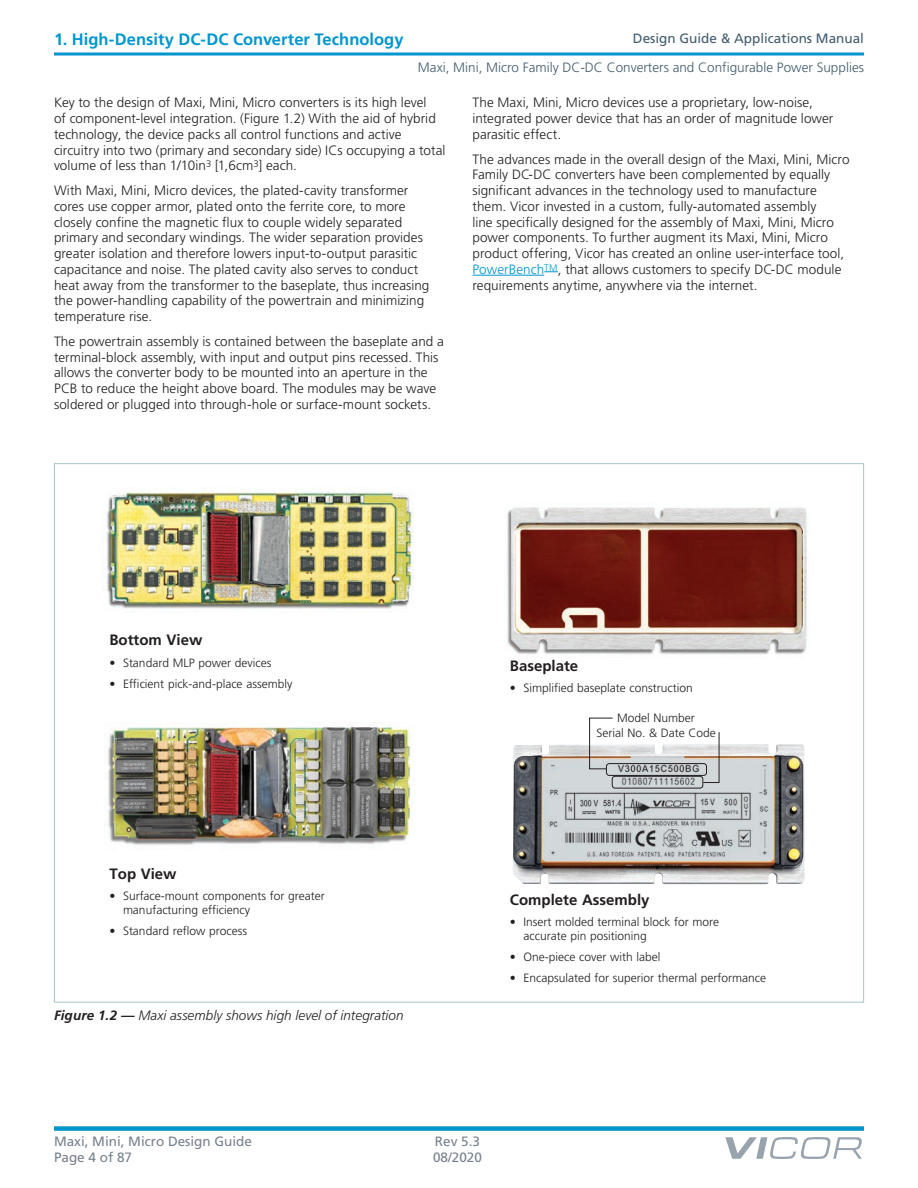
<style>
.page{position:relative;width:918px;height:1188px;background:#fff}
.page>*{position:absolute;margin:0;border:0;box-sizing:border-box;transform-origin:0 0}
.t1{font:700 16.5px "Frutiger LT Pro";color:#0095ce}
.t2{font:700 15px "Frutiger LT Pro";color:#231f20}
.t3{font:300 13.5px/15.8px "Frutiger LT Pro";letter-spacing:.005em;color:#231f20}
.t4{font:300 13.5px "Frutiger LT Pro";color:#435b6d}
.t5{font:italic 300 13.5px "Frutiger LT Pro";letter-spacing:.005em;color:#231f20}
.t6{font:13.5px "Frutiger LT Pro";color:#78828d}
.t7{font:13.5px "Frutiger LT Pro";color:#435b6d}
.t8{font:300 12px/14.1px "Frutiger LT Pro";color:#231f20}
.s1{color:#0095ce}
.s2{font-weight:700}
</style>
<div class="page">
<div style="left:54px;top:1126px;width:810px;height:5px;background:#0095ce"></div>
<svg style="left:725px;top:1137px;width:137px;height:22px"></svg>
<svg style="left:54px;top:52px;width:810px;height:4px;background:#3fafda"></svg>
<hr style="left:472px;top:275px;width:72px;height:1px;background:#0095ce">
<svg style="left:544px;top:272px;width:14px;height:1px"></svg>
<img style="left:103px;top:492px;width:311px;height:121px">
<img style="left:108px;top:722px;width:307px;height:123px">
<img style="left:507px;top:507px;width:300px;height:148px">
<img style="left:513px;top:745px;width:284px;height:139px">
<div style="left:606px;top:763px;width:101px;height:13px;border:1px solid #231f20;border-radius:3px"></div>
<div style="left:612px;top:776px;width:91px;height:12px;border:1px solid #231f20;border-radius:3px"></div>
<svg style="left:589px;top:717px;width:24px;height:53px"></svg>
<svg style="left:703px;top:732px;width:17px;height:51px"></svg>
<p class="t1" style="left:54px;top:30px;width:351px">1. High-Density DC-DC Converter Technology</p>
<p class="t7" style="left:633px;top:30px;width:233px">Design Guide &amp; Applications Manual</p>
<p class="t4" style="left:418px;top:59px;width:448px">Maxi, Mini, Micro Family DC-DC Converters and Configurable Power Supplies</p>
<p class="t3" style="left:54px;top:95px;width:393px">Key to the design of Maxi, Mini, Micro converters is its high level<br>of component-level integration. (Figure 1.2) With the aid of hybrid technology, the device packs all control functions and active circuitry into two (primary and secondary side) ICs occupying a total volume of less than 1/10in<sup>3</sup> [1,6cm<sup>3</sup>] each.</p>
<p class="t3" style="left:54px;top:183px;width:377px">With Maxi, Mini, Micro devices, the plated-cavity transformer cores use copper armor, plated onto the ferrite core, to more closely confine the magnetic flux to couple widely separated primary and secondary windings. The wider separation provides greater isolation and therefore lowers input-to-output parasitic capacitance and noise. The plated cavity also serves to conduct heat away from the transformer to the baseplate, thus increasing the power-handling capability of the powertrain and minimizing temperature rise.</p>
<p class="t3" style="left:54px;top:333px;width:391px">The powertrain assembly is contained between the baseplate and a terminal-block assembly, with input and output pins recessed. This allows the converter body to be mounted into an aperture in the PCB to reduce the height above board. The modules may be wave soldered or plugged into through-hole or surface-mount sockets.</p>
<p class="t3" style="left:472px;top:95px;width:362px">The Maxi, Mini, Micro devices use a proprietary, low-noise, integrated power device that has an order of magnitude lower parasitic effect.</p>
<p class="t3" style="left:472px;top:151px;width:379px">The advances made in the overall design of the Maxi, Mini, Micro Family DC-DC converters have been complemented by equally significant advances in the technology used to manufacture them. Vicor invested in a custom, fully-automated assembly<br>line specifically designed for the assembly of Maxi, Mini, Micro power components. To further augment its Maxi, Mini, Micro product offering, Vicor has created an online user-interface tool, <span class="s1">PowerBench</span><sup>TM</sup>, that allows customers to specify DC-DC module requirements anytime, anywhere via the internet.</p>
<p class="t2" style="left:110px;top:631px;width:94px">Bottom View</p>
<p class="t8" style="left:110px;top:655px;width:163px">• Standard MLP power devices</p>
<p class="t8" style="left:110px;top:677px;width:184px">• Efficient pick-and-place assembly</p>
<p class="t2" style="left:110px;top:865px;width:69px">Top View</p>
<p class="t8" style="left:123px;top:889px;width:203px;text-indent:-14px">• Surface-mount components for greater manufacturing efficiency</p>
<p class="t8" style="left:110px;top:924px;width:139px">• Standard reflow process</p>
<p class="t5" style="left:54px;top:1007px;width:351px"><span class="s2">Figure 1.2 —</span> Maxi assembly shows high level of integration</p>
<p class="t2" style="left:510px;top:657px;width:70px">Baseplate</p>
<p class="t8" style="left:510px;top:681px;width:184px">• Simplified baseplate construction</p>
<p class="t8" style="left:596px;top:711px;width:121px;line-height:14.5px;text-align:center">Model Number<br>Serial No. &amp; Date Code</p>
<p class="t2" style="left:510px;top:891px;width:141px">Complete Assembly</p>
<p class="t8" style="left:523px;top:915px;width:197px;text-indent:-14px">• Insert molded terminal block for more accurate pin positioning</p>
<p class="t8" style="left:510px;top:950px;width:152px">• One-piece cover with label</p>
<p class="t8" style="left:510px;top:971px;width:258px">• Encapsulated for superior thermal performance</p>
<p class="t6" style="left:54px;top:1133px;width:200px">Maxi, Mini, Micro Design Guide</p>
<p class="t6" style="left:435px;top:1133px;width:47px">Rev 5.3</p>
<p class="t6" style="left:54px;top:1149px;width:80px">Page 4 of 87</p>
<p class="t6" style="left:433px;top:1149px;width:50px">08/2020</p>
</div>
